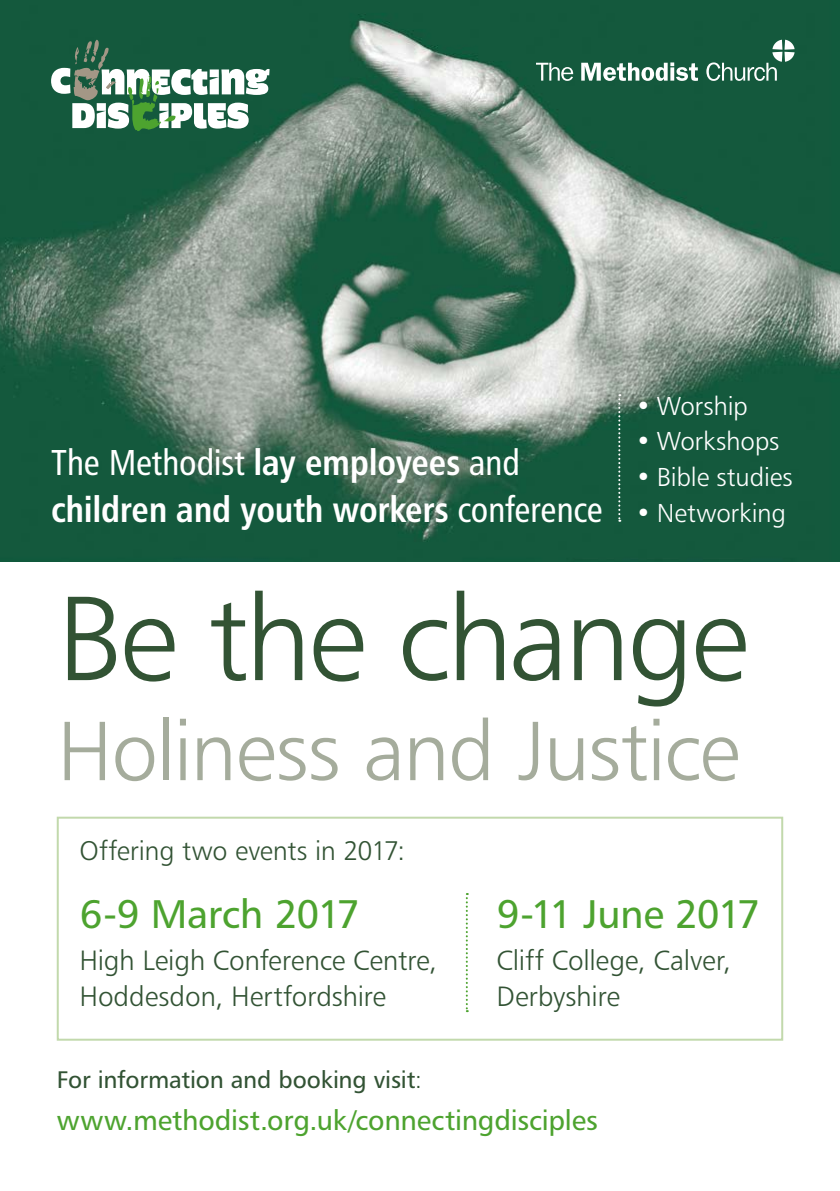
<style>
.page{position:relative;width:840px;height:1191px;background:#fff}
.page>*{position:absolute;margin:0;border:0;box-sizing:border-box;transform-origin:0 0}
.t1{font:120px "Humanist 777 BT Light B";letter-spacing:-.035em;color:#325334}
.t2{font:84px "Humanist 777 BT Light B";letter-spacing:-.02em;color:#a5ac9c}
.t3{font:40px "Humanist 777 BT Roman B";letter-spacing:-.025em;color:#4da32f}
.t4{font:36px "Humanist 777 BT Bold Condensed B";letter-spacing:-.01em;color:#fff}
.t5{font:36px "Humanist 777 BT Roman Condensed B";letter-spacing:-.005em;color:#fff}
.t6{font:28px/36px "Humanist 777 BT Light B";letter-spacing:-.01em;color:#325334}
.t7{font:28px "Humanist 777 BT Roman B";letter-spacing:-.005em;color:#4da32f}
.t8{font:27px "Humanist 777 BT Light B";letter-spacing:-.005em;color:#325334}
.t9{font:26px "Humanist 777 BT Light B";letter-spacing:-.005em;color:#fff}
.t10{font:24px "Humanist 777 BT Roman B";letter-spacing:-.01em;color:#325334}
.s1{font-family:"Humanist 777 BT Bold Condensed B"}
.s2{font-family:"Humanist 777 BT Roman Condensed B"}
.s3{font-family:"Humanist 777 BT Light B"}
</style>
<div class="page">
<div style="left:57px;top:816px;width:725px;height:224px;border:2px solid #c2d9ac"></div>
<img style="left:0;top:0;width:839px;height:561px">
<svg style="left:535px;top:63px;width:38px;height:18px"></svg>
<svg style="left:581px;top:62px;width:116px;height:19px"></svg>
<svg style="left:706px;top:40px;width:88px;height:41px;background:#3f7760"></svg>
<svg style="left:618px;top:394px;width:2px;height:128px"></svg>
<svg style="left:465px;top:893px;width:2px;height:119px"></svg>
<svg style="left:51px;top:40px;width:218px;height:92px"></svg>
<p class="t5" style="left:51px;top:440px;width:470px">The Methodist <span class="s1">lay employees</span> and</p>
<p class="t4" style="left:51px;top:486px;width:553px">children and youth workers <span class="s2">conference</span></p>
<p class="t9" style="left:635px;top:390px;width:114px">• Worship</p>
<p class="t9" style="left:635px;top:425px;width:145px">• Workshops</p>
<p class="t9" style="left:635px;top:461px;width:158px">• Bible studies</p>
<p class="t9" style="left:635px;top:497px;width:152px">• Networking</p>
<h1 class="t1" style="left:57px;top:564px;width:692px">Be the change</h1>
<h2 class="t2" style="left:57px;top:699px;width:684px">Holiness and Justice</h2>
<p class="t8" style="left:79px;top:834px;width:327px">Offering two events in 2017:</p>
<h3 class="t3" style="left:79px;top:889px;width:282px">6-9 March 2017</h3>
<p class="t6" style="left:79px;top:941px;width:359px">High Leigh Conference Centre,<br>Hoddesdon, Hertfordshire</p>
<h3 class="t3" style="left:496px;top:889px;width:265px">9-11 June 2017</h3>
<p class="t6" style="left:496px;top:941px;width:235px">Cliff College, Calver,<br>Derbyshire</p>
<p class="t10" style="left:57px;top:1064px;width:366px">For information and booking visit<span class="s3">:</span></p>
<p class="t7" style="left:57px;top:1102px;width:542px">www.methodist.org.uk/connectingdisciples</p>
</div>
